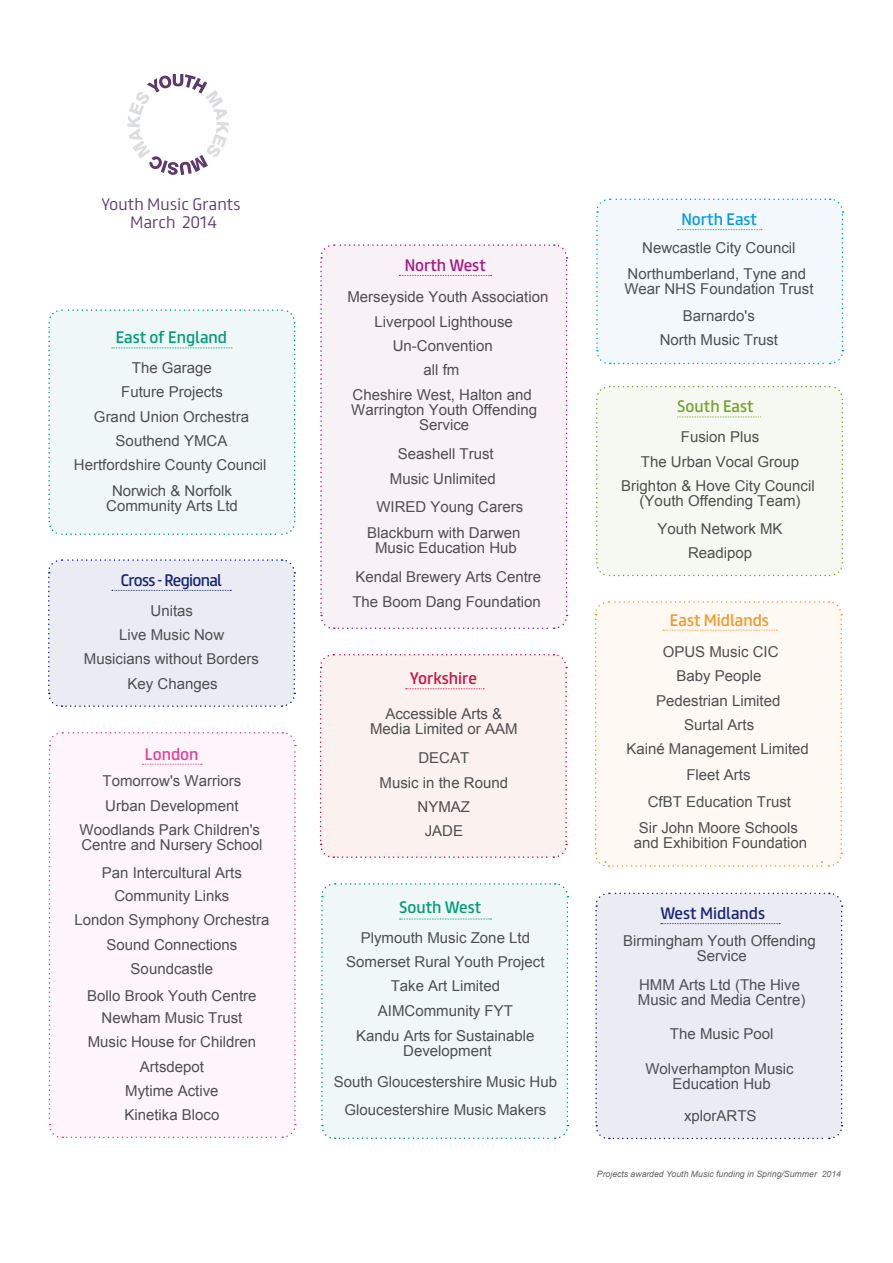
<style>
.page{position:relative;width:893px;height:1263px;background:#fff}
.page>*{position:absolute;margin:0;border:0;box-sizing:border-box;transform-origin:0 0}
.t1{font:15px/24.3px "Arial";color:#4e4f50;text-align:center}
.t2{font:300 15px/18px "FS Truman";letter-spacing:.01em;color:#5d386e;text-align:center}
.t3{font:15px "FS Truman";color:#009b7a}
.t4{font:15px "FS Truman";letter-spacing:-.045em;color:#192575}
.t5{font:15px "FS Truman";color:#192575}
.t6{font:15px "FS Truman";color:#f79727}
.t7{font:15px "FS Truman";color:#d10e40}
.t8{font:15px "FS Truman";color:#069ddc}
.t9{font:15px "FS Truman";color:#78a22d}
.t10{font:15px "FS Truman";color:#a31984}
.t11{font:15px "FS Truman";color:#e63e97}
.t12{font:italic 8.7px "Arial";color:#636366}
</style>
<div class="page">
<div style="left:321px;top:883px;width:248px;height:256px;background:#eff8f6"></div>
<div style="left:319px;top:654px;width:249px;height:204px;background:#fbf1ef"></div>
<div style="left:596px;top:198px;width:248px;height:167px;background:#f2f8fc"></div>
<div style="left:596px;top:386px;width:248px;height:191px;background:#f5f9f1"></div>
<div style="left:595px;top:892px;width:248px;height:248px;background:#ebebf4"></div>
<div style="left:595px;top:601px;width:248px;height:266px;background:#fef9f2"></div>
<svg style="left:127px;top:74px;width:102px;height:101px"></svg>
<div style="left:320px;top:244px;width:248px;height:385px;background:#f8f1f6"></div>
<div style="left:48px;top:309px;width:248px;height:226px;background:#eff8f6"></div>
<div style="left:48px;top:732px;width:248px;height:407px;background:#fdf5f9"></div>
<div style="left:48px;top:559px;width:248px;height:148px;background:#ebebf4"></div>
<p class="t2" style="left:101px;top:194px;width:141px">Youth Music Grants<br>March 2014</p>
<p class="t3" style="left:116px;top:324px;width:113px">East of England</p>
<p class="t1" style="left:74px;top:356px;width:194px">The Garage<br>Future Projects<br>Grand Union Orchestra<br>Southend YMCA<br>Hertfordshire County Council<br>Norwich &amp; Norfolk</p>
<p class="t1" style="left:106px;top:493px;width:133px">Community Arts Ltd</p>
<p class="t4" style="left:121px;top:567px;width:103px">Cross - Regional</p>
<p class="t1" style="left:84px;top:598px;width:177px">Unitas<br>Live Music Now<br>Musicians without Borders<br>Key Changes</p>
<p class="t11" style="left:145px;top:741px;width:55px">London</p>
<p class="t1" style="left:80px;top:769px;width:182px">Tomorrow's Warriors<br>Urban Development<br>Woodlands Park Children's</p>
<p class="t1" style="left:81px;top:831px;width:182px;line-height:27.8px">Centre and Nursery School<br>Pan Intercultural Arts</p>
<p class="t1" style="left:74px;top:883px;width:197px">Community Links<br>London Symphony Orchestra<br>Sound Connections<br>Soundcastle</p>
<p class="t1" style="left:87px;top:984px;width:171px;line-height:22.5px">Bollo Brook Youth Centre<br>Newham Music Trust</p>
<p class="t1" style="left:88px;top:1030px;width:170px">Music House for Children<br>Artsdepot<br>Mytime Active<br>Kinetika Bloco</p>
<p class="t10" style="left:405px;top:252px;width:83px">North West</p>
<p class="t1" style="left:347px;top:285px;width:202px">Merseyside Youth Association</p>
<p class="t1" style="left:374px;top:309px;width:140px">Liverpool Lighthouse</p>
<p class="t1" style="left:393px;top:334px;width:102px">Un-Convention</p>
<p class="t1" style="left:424px;top:358px;width:37px">all fm</p>
<p class="t1" style="left:352px;top:382px;width:181px">Cheshire West, Halton and</p>
<p class="t1" style="left:351px;top:402px;width:187px;line-height:15px">Warrington Youth Offending<br>Service</p>
<p class="t1" style="left:390px;top:441px;width:107px;line-height:25.8px">Seashell Trust<br>Music Unlimited</p>
<p class="t1" style="left:367px;top:494px;width:157px;line-height:26.2px;text-align:right">WIRED Young Carers<br>Blackburn with Darwen</p>
<p class="t1" style="left:355px;top:534px;width:187px;line-height:28.5px">Music Education Hub<br>Kendal Brewery Arts Centre</p>
<p class="t1" style="left:352px;top:590px;width:190px">The Boom Dang Foundation</p>
<p class="t7" style="left:410px;top:665px;width:69px">Yorkshire</p>
<p class="t1" style="left:370px;top:706px;width:149px;line-height:15px">Accessible Arts &amp;<br>Media Limited or AAM</p>
<p class="t1" style="left:380px;top:746px;width:130px">DECAT<br>Music in the Round<br>NYMAZ<br>JADE</p>
<p class="t3" style="left:399px;top:894px;width:84px">South West</p>
<p class="t1" style="left:346px;top:925px;width:200px">Plymouth Music Zone Ltd<br>Somerset Rural Youth Project<br>Take Art Limited<br>AIMCommunity FYT</p>
<p class="t1" style="left:356px;top:1029px;width:180px;line-height:15px">Kandu Arts for Sustainable<br>Development</p>
<p class="t1" style="left:334px;top:1068px;width:225px;line-height:27.3px">South Gloucestershire Music Hub<br>Gloucestershire Music Makers</p>
<p class="t8" style="left:682px;top:206px;width:77px">North East</p>
<p class="t1" style="left:628px;top:235px;width:180px;line-height:25.8px">Newcastle City Council<br>Northumberland, Tyne and</p>
<p class="t1" style="left:624px;top:276px;width:191px;line-height:26.7px">Wear NHS Foundation Trust<br>Barnardo's</p>
<p class="t1" style="left:660px;top:328px;width:120px">North Music Trust</p>
<p class="t9" style="left:677px;top:393px;width:78px">South East</p>
<p class="t1" style="left:621px;top:425px;width:195px">Fusion Plus<br>The Urban Vocal Group<br>Brighton &amp; Hove City Council</p>
<p class="t1" style="left:640px;top:487px;width:162px;line-height:28px">(Youth Offending Team)<br>Youth Network MK</p>
<p class="t1" style="left:688px;top:541px;width:66px">Readipop</p>
<p class="t6" style="left:670px;top:607px;width:101px">East Midlands</p>
<p class="t1" style="left:626px;top:640px;width:184px">OPUS Music CIC<br>Baby People<br>Pedestrian Limited<br>Surtal Arts<br>Kainé Management Limited</p>
<p class="t1" style="left:639px;top:762px;width:161px;line-height:26.4px">Fleet Arts<br>CfBT Education Trust<br>Sir John Moore Schools</p>
<p class="t1" style="left:634px;top:830px;width:175px">and Exhibition Foundation</p>
<p class="t5" style="left:660px;top:900px;width:106px">West Midlands</p>
<p class="t1" style="left:623px;top:933px;width:194px;line-height:15px">Birmingham Youth Offending<br>Service</p>
<p class="t1" style="left:638px;top:977px;width:169px;line-height:15px;text-align:left">HMM Arts Ltd (The Hive<br>Music and Media Centre)</p>
<p class="t1" style="left:670px;top:1021px;width:105px">The Music Pool</p>
<p class="t1" style="left:645px;top:1062px;width:150px;line-height:15px">Wolverhampton Music<br>Education Hub</p>
<p class="t1" style="left:684px;top:1104px;width:74px">xplorARTS</p>
<p class="t12" style="left:597px;top:1168px;width:246px">Projects awarded Youth Music funding in Spring/Summer 2014</p>
</div>
